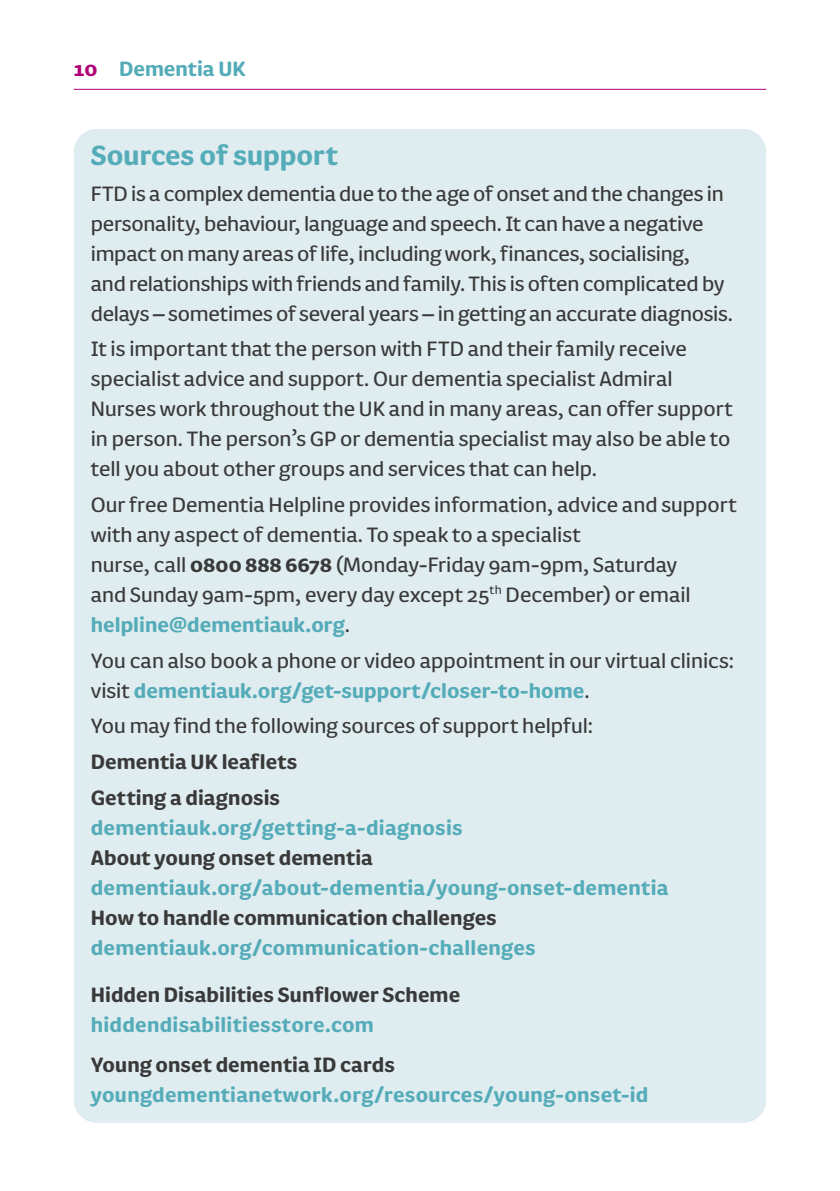
<style>
.page{position:relative;width:840px;height:1191px;background:#fff}
.page>*{position:absolute;margin:0;border:0;box-sizing:border-box;transform-origin:0 0}
.AC_16pt_crosshead_22{font:700 32px "FS Pimlico";color:#54acb8}
.AC_body_copy{font:24px/30px "FS Pimlico";color:#393939}
.sources_website{font:700 24px "FS Pimlico";letter-spacing:.015em;color:#54acb8}
.sources_title{font:700 24px "FS Pimlico";letter-spacing:.005em;color:#393939}
.s1{color:#b00077}
.s2{font-weight:700}
.s3{font-weight:700;color:#54acb8}
</style>
<div class="page">
<hr style="left:74px;top:89px;width:691px;height:1px;background:#b00077">
<div style="left:74px;top:129px;width:691px;height:993px;background:#dfecf0;border-radius:23px"></div>
<p class="sources_website" style="left:74px;top:51px;width:173px"><span class="s1">10</span> Dementia UK</p>
<p class="AC_16pt_crosshead_22" style="left:91px;top:131px;width:249px">Sources of support</p>
<p class="AC_body_copy" style="left:91px;top:177px;width:643px">FTD is a complex dementia due to the age of onset and the changes in personality, behaviour, language and speech. It can have a negative impact on many areas of life, including work, finances, socialising,<br>and relationships with friends and family. This is often complicated by delays – sometimes of several years – in getting an accurate diagnosis.</p>
<p class="AC_body_copy" style="left:91px;top:333px;width:643px">It is important that the person with FTD and their family receive specialist advice and support. Our dementia specialist Admiral Nurses work throughout the UK and in many areas, can offer support in person. The person’s GP or dementia specialist may also be able to tell you about other groups and services that can help.</p>
<p class="AC_body_copy" style="left:91px;top:489px;width:647px">Our free Dementia Helpline provides information, advice and support with any aspect of dementia. To speak to a specialist<br>nurse, call <span class="s2">0800 888 6678</span> (Monday-Friday 9am-9pm, Saturday<br>and Sunday 9am-5pm, every day except 25<sup>th</sup> December) or email <span class="s3">helpline@dementiauk.org</span>.</p>
<p class="AC_body_copy" style="left:91px;top:644px;width:644px">You can also book a phone or video appointment in our virtual clinics: visit <span class="s3">dementiauk.org/get-support/closer-to-home</span>.</p>
<p class="AC_body_copy" style="left:91px;top:710px;width:503px">You may find the following sources of support helpful:</p>
<p class="sources_title" style="left:91px;top:744px;width:208px">Dementia UK leaflets</p>
<p class="sources_title" style="left:91px;top:779px;width:191px">Getting a diagnosis</p>
<p class="sources_website" style="left:91px;top:809px;width:373px">dementiauk.org/getting-a-diagnosis</p>
<p class="sources_title" style="left:91px;top:839px;width:283px">About young onset dementia</p>
<p class="sources_website" style="left:91px;top:869px;width:579px">dementiauk.org/about-dementia/young-onset-dementia</p>
<p class="sources_title" style="left:91px;top:899px;width:407px">How to handle communication challenges</p>
<p class="sources_website" style="left:91px;top:929px;width:446px">dementiauk.org/communication-challenges</p>
<p class="sources_title" style="left:91px;top:976px;width:370px">Hidden Disabilities Sunflower Scheme</p>
<p class="sources_website" style="left:91px;top:1006px;width:284px">hiddendisabilitiesstore.com</p>
<p class="sources_title" style="left:91px;top:1047px;width:305px">Young onset dementia ID cards</p>
<p class="sources_website" style="left:91px;top:1077px;width:558px">youngdementianetwork.org/resources/young-onset-id</p>
</div>
